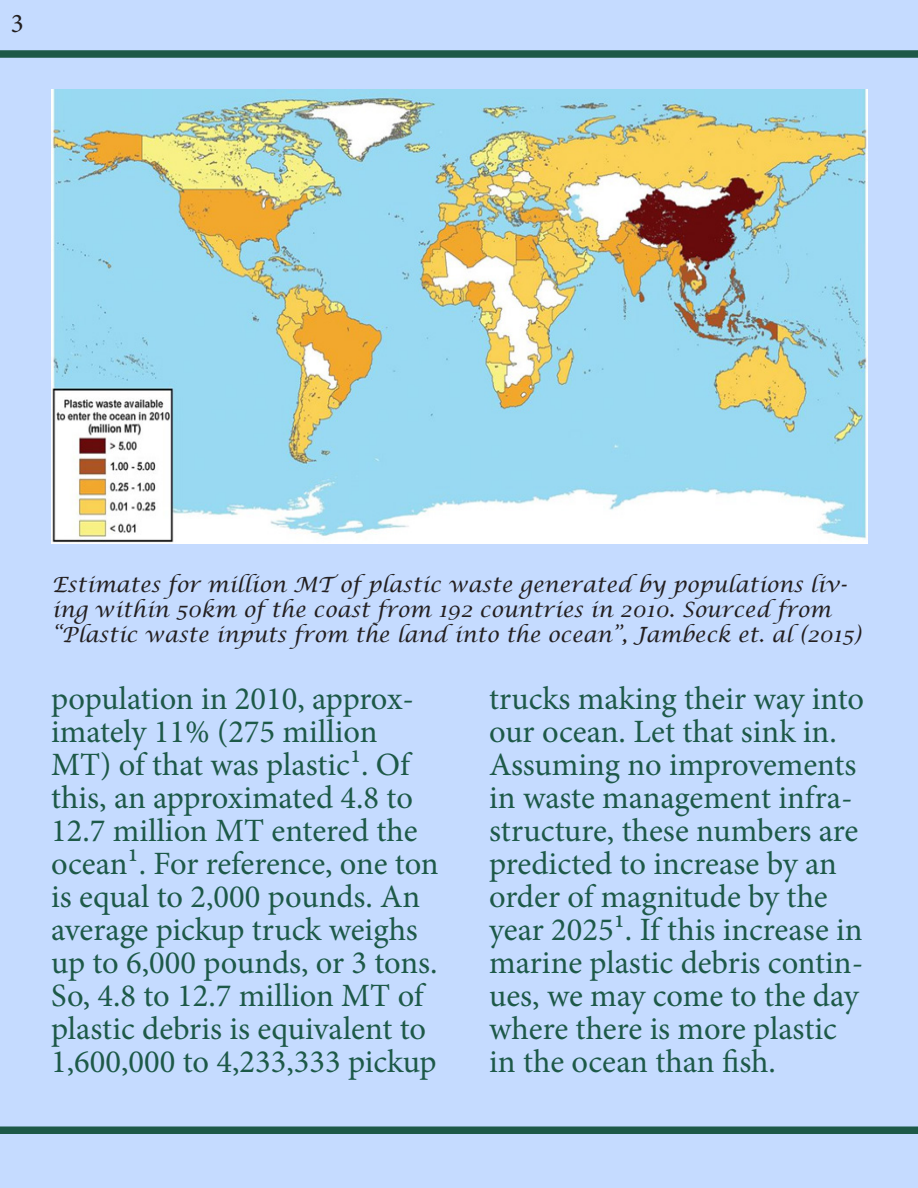
<style>
.page{position:relative;width:918px;height:1188px;background:#c5dbff}
.page>*{position:absolute;margin:0;border:0;box-sizing:border-box;transform-origin:0 0}
.Body_Text{font:32.55px/33px "Minion Pro";letter-spacing:-.005em;color:#1d5948}
.t1{font:27px "Minion Pro";color:#231f20}
.t2{font:italic 21px/25.2px "Lucida Calligraphy";color:#231f20}
</style>
<div class="page">
<div style="left:0;top:50px;width:918px;height:8px;background:#1d5948"></div>
<div style="left:0;top:1126px;width:918px;height:8px;background:#1d5948"></div>
<img style="left:52px;top:89px;width:816px;height:454px">
<p class="t1" style="left:11px;top:6px;width:14px">3</p>
<p class="t2" style="left:52px;top:573px;width:811px">Estimates for million MT of plastic waste generated by populations liv&shy;ing within 50km of the coast from 192 countries in 2010. Sourced from “Plastic waste inputs from the land into the ocean”, Jambeck et. al (2015)</p>
<p class="Body_Text" style="left:51px;top:682px;width:389px">population in 2010, approx&shy;imately 11% (275 million<br>MT) of that was plastic1. Of this, an approximated 4.8 to<br>12.7 million MT entered the ocean1. For reference, one ton is equal to 2,000 pounds. An average pickup truck weighs up to 6,000 pounds, or 3 tons.<br>So, 4.8 to 12.7 million MT of plastic debris is equivalent to<br>1,600,000 to 4,233,333 pickup</p>
<p class="Body_Text" style="left:489px;top:682px;width:376px">trucks making their way into our ocean. Let that sink in.<br>Assuming no improvements in waste management infra&shy;structure, these numbers are predicted to increase by an order of magnitude by the year 20251. If this increase in marine plastic debris contin&shy;ues, we may come to the day where there is more plastic in the ocean than fish.</p>
</div>
